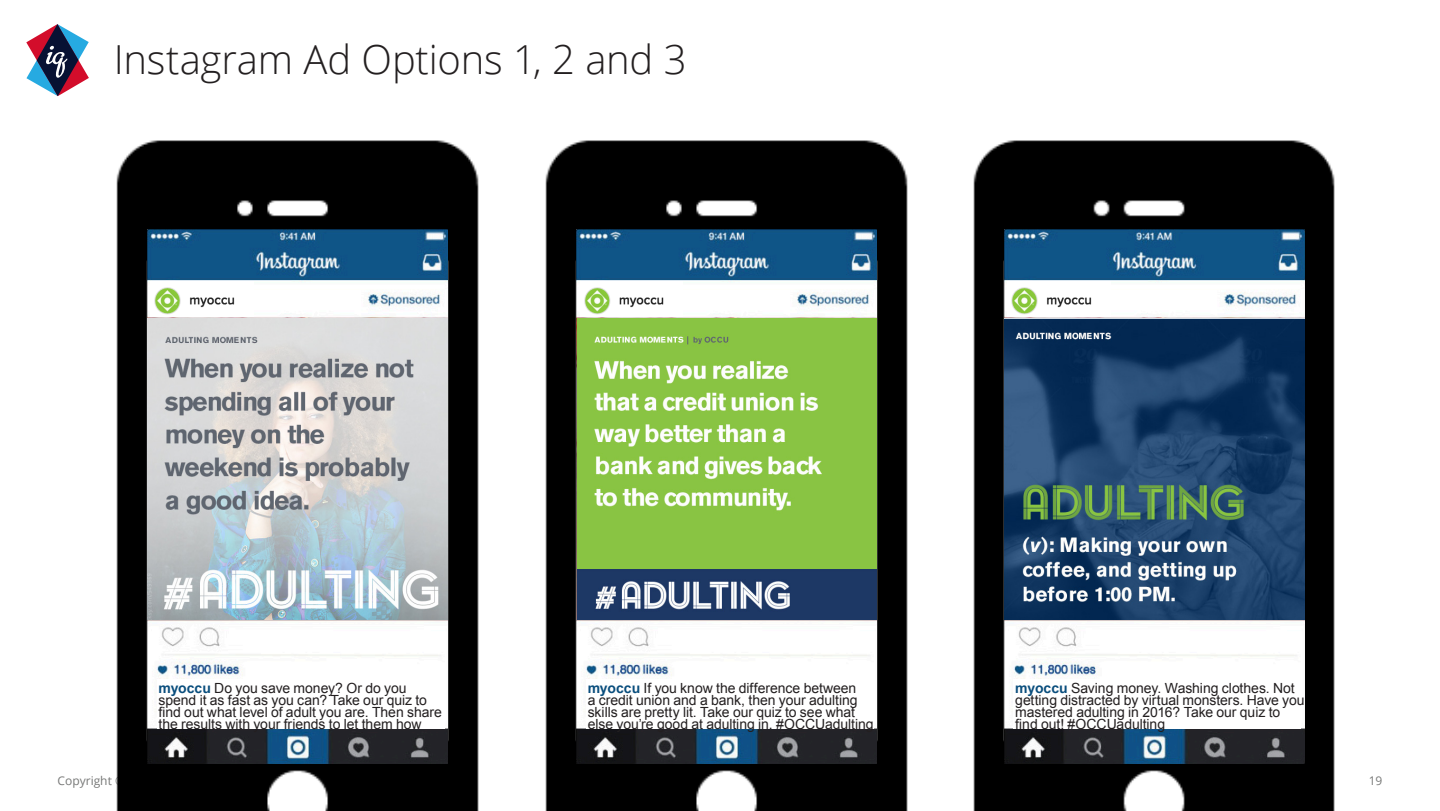
<style>
.page{position:relative;width:1440px;height:811px;background:#fff}
.page>*{position:absolute;margin:0;border:0;box-sizing:border-box;transform-origin:0 0}
.t1{font:300 40px "Open Sans";letter-spacing:-.005em;color:#231f20}
.Bullet{font:14px/12px "Arial";letter-spacing:-.005em;color:#231f20}
.t2{font:12px "Open Sans";color:#777877}
.s1{font-weight:700;color:#0a4e7d}
</style>
<div class="page">
<svg style="left:26px;top:24px;width:63px;height:72px"></svg>
<img style="left:545px;top:140px;width:363px;height:671px">
<img style="left:577px;top:230px;width:300px;height:533px">
<img style="left:577px;top:319px;width:300px;height:300px">
<img style="left:580px;top:282px;width:103px;height:34px">
<div style="left:586px;top:679px;width:288px;height:49px;background:#fff"></div>
<img style="left:973px;top:140px;width:362px;height:671px">
<img style="left:1004px;top:230px;width:300px;height:533px">
<img style="left:1005px;top:319px;width:299px;height:300px">
<img style="left:1008px;top:282px;width:102px;height:34px">
<div style="left:1013px;top:679px;width:288px;height:49px;background:#fff"></div>
<img style="left:116px;top:140px;width:363px;height:671px">
<img style="left:147px;top:230px;width:301px;height:533px">
<img style="left:148px;top:318px;width:300px;height:301px">
<img style="left:151px;top:282px;width:103px;height:34px">
<div style="left:157px;top:679px;width:288px;height:49px;background:#fff"></div>
<h1 class="t1" style="left:114px;top:32px;width:574px">Instagram Ad Options 1, 2 and 3</h1>
<p class="Bullet" style="left:158px;top:682px;width:285px"><span class="s1">myoccu</span> Do you save money? Or do you spend it as fast as you can? Take our quiz to find out what level of adult you are. Then share the results with your friends to let them how</p>
<p class="Bullet" style="left:588px;top:682px;width:287px"><span class="s1">myoccu</span> If you know the difference between<br>a credit union and a bank, then your adulting skills are pretty lit. Take our quiz to see what else you’re good at adulting in. #OCCUadulting</p>
<p class="Bullet" style="left:1015px;top:682px;width:291px"><span class="s1">myoccu</span> Saving money. Washing clothes. Not getting distracted by virtual monsters. Have you mastered adulting in 2016? Take our quiz to find out! #OCCUadulting</p>
<p class="t2" style="left:1369px;top:772px;width:15px">19</p>
</div>
